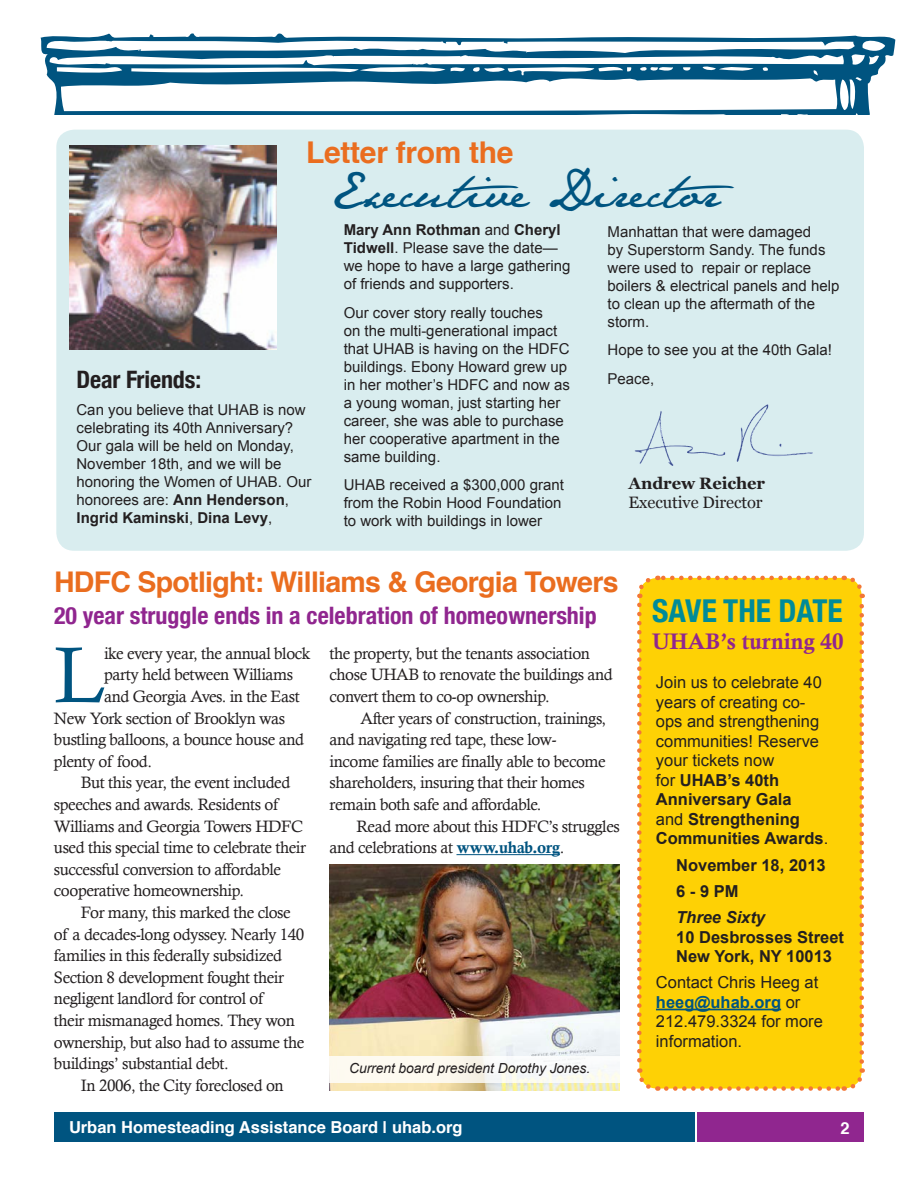
<style>
.page{position:relative;width:918px;height:1188px;background:#fff}
.page>*{position:absolute;margin:0;border:0;box-sizing:border-box;transform-origin:0 0}
.Article_Text_Main_1s{font:79.35px "Calisto";color:#005480}
.t1{font:45px "Jane Austen";color:#005480}
._2013_HDFC_of_the_Ye{font:700 condensed 31.5px "Helvetica Neue";color:#008b98}
.t2{font:700 30px "Helvetica";letter-spacing:-.01em;color:#ea6d1f}
.t3{font:700 28.5px "Helvetica";letter-spacing:-.025em;color:#ea6d1f}
.t4{font:700 condensed 24px "Helvetica Neue";color:#90268f}
.Article_Text_Main_No{font:700 condensed 24px "Helvetica Neue";letter-spacing:-.005em;color:#231f20}
.Sidebar_Subhead{font:22.5px "Calis MT Bol";color:#90268f}
.Article_Text_Main{font:16.5px/21.6px "Calisto";letter-spacing:-.025em;color:#231f20}
.Sidebar_Text{font:16.5px/19.5px "Arial";color:#231f20}
.Article_Text_Main_1s-2{font:16.5px "Calisto";letter-spacing:-.025em;color:#231f20}
.Sidebar_Text-2{font:700 16.5px "Arial";color:#231f20}
.t5{font:700 16.5px "Helvetica";color:#fff}
.Article_Text_Main_No-2{font:16.5px "Georgia";letter-spacing:-.005em;color:#231f20}
.Article_Text_Main_No-3{font:700 16.5px "Georgia";letter-spacing:-.005em;color:#231f20}
.Sidebar_Text-3{font:italic 700 16.5px "Arial";color:#231f20}
.Sidebar_Text-4{font:15px/18px "Arial";color:#231f20}
.t6{font:italic 13.8px "Arial";letter-spacing:-.005em;color:#231f20}
.s1{font-weight:700}
.s2{font-family:"Calis MT Bol";color:#005480}
.s3{font-weight:700;color:#005480}
</style>
<div class="page">
<div style="left:54px;top:1112px;width:641px;height:30px;background:#005480"></div>
<div style="left:697px;top:1112px;width:167px;height:30px;background:#90268f"></div>
<svg style="left:40px;top:33px;width:855px;height:81px"></svg>
<div style="left:56px;top:130px;width:808px;height:421px;background:#d9edef;border-radius:18px"></div>
<img style="left:69px;top:145px;width:207px;height:205px">
<svg style="left:635px;top:411px;width:91px;height:55px"></svg>
<svg style="left:736px;top:404px;width:77px;height:58px"></svg>
<div style="left:639px;top:578px;width:223px;height:511px;background:#fed105;border-radius:18px"></div>
<svg style="left:637px;top:605px;width:21px;height:486px"></svg>
<svg style="left:666px;top:1068px;width:199px;height:23px"></svg>
<svg style="left:843px;top:575px;width:22px;height:487px"></svg>
<svg style="left:637px;top:575px;width:198px;height:23px"></svg>
<hr style="left:656px;top:1009px;width:125px;height:1px;background:#005480">
<hr style="left:456px;top:854px;width:104px;height:1px;background:#005480">
<img style="left:330px;top:864px;width:290px;height:227px">
<div style="left:328px;top:1056px;width:292px;height:27px;background:#fbfaf1"></div>
<p class="t2" style="left:306px;top:128px;width:209px">Letter from the</p>
<p class="t1" style="left:330px;top:165px;width:406px">Executive Director</p>
<p class="Article_Text_Main_No" style="left:76px;top:360px;width:126px">Dear Friends:</p>
<p class="Sidebar_Text-4" style="left:76px;top:401px;width:236px">Can you believe that UHAB is now celebrating its 40th Anniversary?<br>Our gala will be held on Monday,<br>November 18th, and we will be honoring the Women of UHAB. Our honorees are: <span class="s1">Ann Henderson</span>,<br><span class="s1">Ingrid Kaminski</span>, <span class="s1">Dina Levy</span>,</p>
<p class="Sidebar_Text-4" style="left:344px;top:221px;width:228px"><span class="s1">Mary Ann Rothman</span> and <span class="s1">Cheryl<br>Tidwell</span>. Please save the date— we hope to have a large gathering of friends and supporters.</p>
<p class="Sidebar_Text-4" style="left:344px;top:303px;width:228px">Our cover story really touches<br>on the multi-generational impact that UHAB is having on the HDFC buildings. Ebony Howard grew up in her mother’s HDFC and now as a young woman, just starting her career, she was able to purchase her cooperative apartment in the same building.</p>
<p class="Sidebar_Text-4" style="left:344px;top:476px;width:222px">UHAB received a $300,000 grant from the Robin Hood Foundation to work with buildings in lower</p>
<p class="Sidebar_Text-4" style="left:608px;top:222px;width:233px">Manhattan that were damaged<br>by Superstorm Sandy. The funds were used to repair or replace boilers &amp; electrical panels and help to clean up the aftermath of the storm.</p>
<p class="Sidebar_Text-4" style="left:608px;top:341px;width:226px">Hope to see you at the 40th Gala!</p>
<p class="Sidebar_Text-4" style="left:608px;top:370px;width:48px">Peace,</p>
<p class="Article_Text_Main_No-3" style="left:629px;top:473px;width:138px">Andrew Reicher</p>
<p class="Article_Text_Main_No-2" style="left:629px;top:493px;width:136px">Executive Director</p>
<p class="t3" style="left:54px;top:559px;width:566px">HDFC Spotlight: Williams &amp; Georgia Towers</p>
<p class="t4" style="left:54px;top:596px;width:544px">20 year struggle ends in a celebration of homeownership</p>
<p class="Article_Text_Main_1s" style="left:54px;top:629px;width:54px">L</p>
<p class="Article_Text_Main_1s-2" style="left:104px;top:644px;width:208px">ike every year, the annual block</p>
<p class="Article_Text_Main" style="left:330px;top:642px;width:285px">the property, but the tenants association chose UHAB to renovate the buildings and convert them to co-op ownership.</p>
<p class="Article_Text_Main" style="left:330px;top:707px;width:278px;text-indent:31px">After years of construction, trainings, and navigating red tape, these low&shy;income families are finally able to become shareholders, insuring that their homes remain both safe and affordable.</p>
<p class="Article_Text_Main" style="left:330px;top:815px;width:292px;text-indent:27px">Read more about this HDFC’s struggles and celebrations at <span class="s2">www.uhab.org</span>.</p>
<p class="Article_Text_Main_1s-2" style="left:104px;top:665px;width:191px">party held between Williams</p>
<p class="Article_Text_Main_1s-2" style="left:104px;top:687px;width:197px">and Georgia Aves. in the East</p>
<p class="Article_Text_Main_1s-2" style="left:54px;top:708px;width:233px">New York section of Brooklyn was</p>
<p class="Article_Text_Main_1s-2" style="left:54px;top:730px;width:251px">bustling balloons, a bounce house and</p>
<p class="Article_Text_Main_1s-2" style="left:54px;top:752px;width:100px">plenty of food.</p>
<p class="Article_Text_Main" style="left:54px;top:772px;width:254px;text-indent:27px">But this year, the event included speeches and awards. Residents of Williams and Georgia Towers HDFC used this special time to celebrate their successful conversion to affordable cooperative homeownership.</p>
<p class="Article_Text_Main" style="left:54px;top:901px;width:252px;text-indent:27px">For many, this marked the close of a decades-long odyssey. Nearly 140 families in this federally subsidized Section 8 development fought their negligent landlord for control of<br>their mismanaged homes. They won ownership, but also had to assume the buildings’ substantial debt.</p>
<p class="Article_Text_Main" style="left:81px;top:1074px;width:204px">In 2006, the City foreclosed on</p>
<p class="t6" style="left:349px;top:1059px;width:243px">Current board president Dorothy Jones.</p>
<p class="_2013_HDFC_of_the_Ye" style="left:652px;top:585px;width:192px">SAVE THE DATE</p>
<p class="Sidebar_Subhead" style="left:652px;top:629px;width:193px">UHAB’s turning 40</p>
<p class="Sidebar_Text" style="left:656px;top:673px;width:174px">Join us to celebrate 40 years of creating co&shy;ops and strengthening communities! Reserve your tickets now<br>for <span class="s1">UHAB’s 40th<br>Anniversary Gala<br></span>and <span class="s1">Strengthening<br>Communities Awards</span>.</p>
<p class="Sidebar_Text-2" style="left:676px;top:854px;width:151px">November 18, 2013</p>
<p class="Sidebar_Text-2" style="left:676px;top:880px;width:64px">6 - 9 PM</p>
<p class="Sidebar_Text-3" style="left:676px;top:907px;width:90px">Three Sixty</p>
<p class="Sidebar_Text-2" style="left:676px;top:926px;width:169px">10 Desbrosses Street</p>
<p class="Sidebar_Text-2" style="left:676px;top:945px;width:157px">New York, NY 10013</p>
<p class="Sidebar_Text" style="left:656px;top:973px;width:168px">Contact Chris Heeg at <span class="s3">heeg@uhab.org</span> or<br>212.479.3324 for more information.</p>
<p class="t5" style="left:69px;top:1114px;width:395px">Urban Homesteading Assistance Board | uhab.org</p>
<p class="t5" style="left:840px;top:1114px;width:11px">2</p>
</div>
